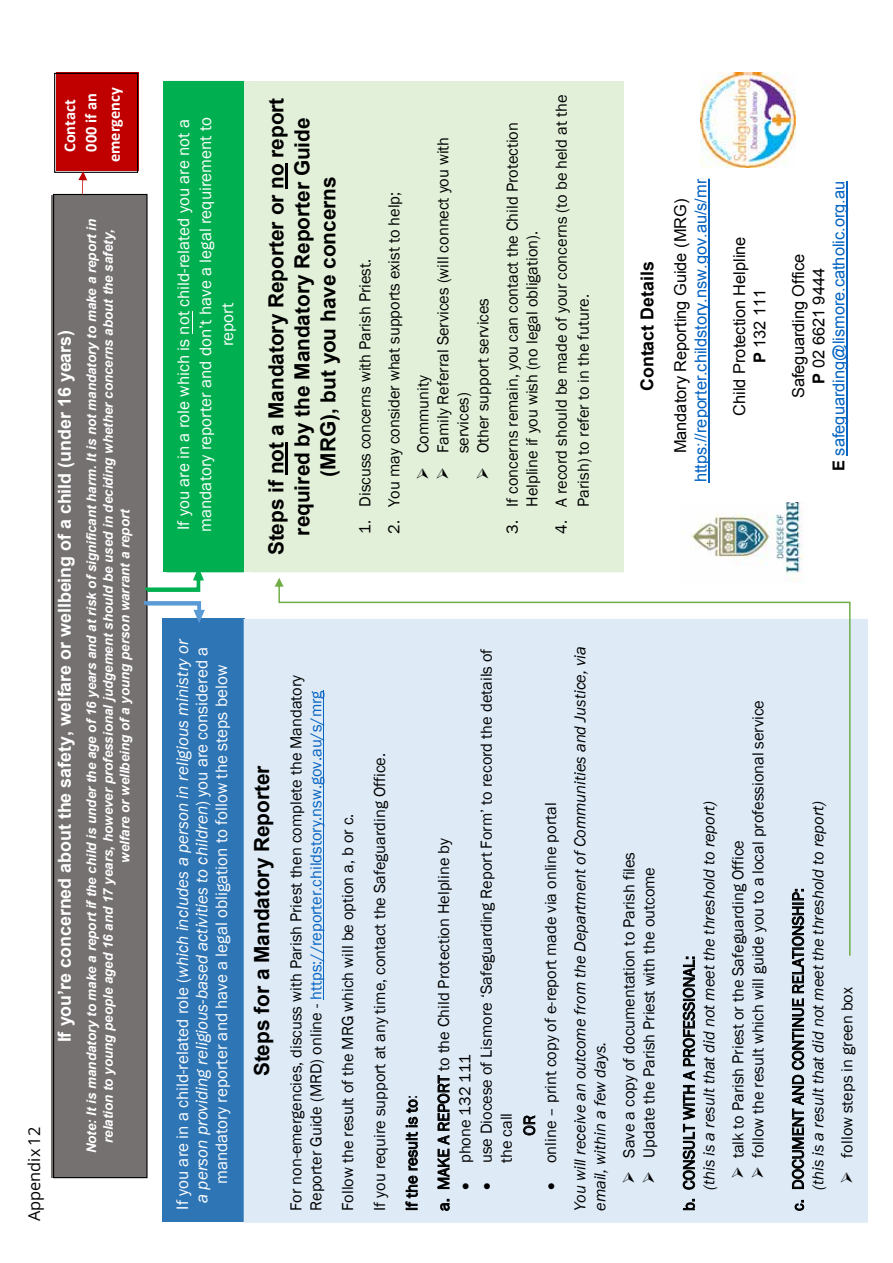
<style>
.page{position:relative;width:893px;height:1263px;background:#fff}
.page>*{position:absolute;margin:0;border:0;box-sizing:border-box;transform-origin:0 0}
.t1{font:700 20.85px/26px "Arial";color:#000;text-align:center}
.t2{font:700 17.85px "Arial";color:#fff}
.t3{font:700 17.85px "Arial";color:#000}
.t4{font:17.1px/19.4px "Franklin Gothic";color:#fff;text-align:center}
.t5{font:16.35px/20px "Franklin Gothic";color:#000}
.t6{font:italic 16.35px/29.2px "Franklin Gothic";letter-spacing:-.005em;color:#000}
.t7{font:16.35px/20.1px "Arial";color:#0563c1;text-align:center}
.t8{font:16.35px/20.1px "Arial";color:#000;text-align:center}
.t9{font:700 16.35px/21.6px "Calibri";color:#fff}
.t10{font:16.35px "Open Sans";color:#000}
.t11{font:italic 700 13.35px/16.6px "Arial";color:#fff;text-align:center}
.s1{font-weight:700}
.s2{color:#000}
.s3{font-weight:700;color:#000}
.s4{font-style:italic}
.s5{color:#0563c1}
.s6{font-style:normal}
</style>
<div class="page">
<div style="left:51px;top:195px;width:95px;height:983px;background:#767171"></div>
<div style="left:53px;top:194px;width:95px;height:984px;border:1px solid #000"></div>
<div style="left:56px;top:72px;width:83px;height:99px;background:#c00000"></div>
<div style="left:54px;top:73px;width:84px;height:100px;border:1px solid #000"></div>
<div style="left:162px;top:618px;width:83px;height:604px;background:#2e75b6"></div>
<hr style="left:708px;top:170px;width:1px;height:312px;background:#0563c1">
<hr style="left:846px;top:181px;width:1px;height:274px;background:#0563c1">
<div style="left:244px;top:619px;width:623px;height:603px;background:#deebf7"></div>
<hr style="left:323px;top:690px;width:1px;height:310px;background:#0563c1">
<div style="left:163px;top:81px;width:86px;height:491px;background:#00b050"></div>
<div style="left:244px;top:81px;width:379px;height:491px;background:#e2f0d9"></div>
<hr style="left:286px;top:442px;width:2px;height:32px;background:#000">
<hr style="left:286px;top:163px;width:2px;height:26px;background:#000">
<img style="left:700px;top:72px;width:95px;height:95px">
<svg style="left:275px;top:578px;width:576px;height:378px"></svg>
<div style="left:676px;top:491px;width:145px;height:103px;background:#fff"></div>
<img style="left:682px;top:502px;width:121px;height:81px">
<svg style="left:145px;top:567px;width:59px;height:25px"></svg>
<svg style="left:144px;top:601px;width:61px;height:22px"></svg>
<svg style="left:78px;top:171px;width:9px;height:23px"></svg>
<svg style="left:192px;top:311px;width:1px;height:23px"></svg>
<p class="t9" style="left:59px;top:152px;width:60px;rotate:-90deg">Contact<br>000 if an</p>
<p class="t9" style="left:103px;top:162px;width:76px;rotate:-90deg">emergency</p>
<p class="t10" style="left:23px;top:1221px;width:96px;rotate:-90deg">Appendix 12</p>
<p class="t2" style="left:52px;top:1042px;width:714px;rotate:-90deg">If you’re concerned about the safety, welfare or wellbeing of a child (under 16 years)</p>
<p class="t11" style="left:84px;top:1153px;width:936px;rotate:-90deg">Note: It is mandatory to make a report if the child is under the age of 16 years and at risk of significant harm. It is not mandatory to make a report in relation to young people aged 16 and 17 years, however professional judgement should be used in deciding whether concerns about the safety, welfare or wellbeing of a young person warrant a report</p>
<p class="t4" style="left:173px;top:532px;width:416px;line-height:21.9px;rotate:-90deg">If you are in a role which is not child-related you are not a mandatory reporter and don’t have a legal requirement to report</p>
<p class="t1" style="left:264px;top:555px;width:459px;rotate:-90deg">Steps if not a Mandatory Reporter or no report required by the Mandatory Reporter Guide (MRG), but you have concerns</p>
<p class="t5" style="left:355px;top:534px;width:276px;rotate:-90deg">1. Discuss concerns with Parish Priest.</p>
<p class="t5" style="left:384px;top:534px;width:343px;rotate:-90deg">2. You may consider what supports exist to help;</p>
<p class="t5" style="left:433px;top:453px;width:318px;text-indent:-27px;rotate:-90deg">➢ Family Referral Services (will connect you with services)</p>
<p class="t5" style="left:473px;top:480px;width:184px;rotate:-90deg">➢ Other support services</p>
<p class="t5" style="left:413px;top:480px;width:106px;rotate:-90deg">➢ Community</p>
<p class="t5" style="left:503px;top:507px;width:386px;text-indent:-27px;rotate:-90deg">3. If concerns remain, you can contact the Child Protection<br>Helpline if you wish (no legal obligation).</p>
<p class="t5" style="left:551px;top:507px;width:414px;line-height:22px;text-indent:-27px;rotate:-90deg">4. A record should be made of your concerns (to be held at the<br>Parish) to refer to in the future.</p>
<p class="t3" style="left:635px;top:391px;width:131px;rotate:-90deg">Contact Details</p>
<p class="t7" style="left:691px;top:482px;width:314px;rotate:-90deg">https://reporter.childstory.nsw.gov.au/s/mrg</p>
<p class="t8" style="left:671px;top:453px;width:256px;rotate:-90deg">Mandatory Reporting Guide (MRG)</p>
<p class="t8" style="left:730px;top:416px;width:180px;rotate:-90deg">Child Protection Helpline<br><span class="s1">P</span> 132 111</p>
<p class="t7" style="left:789px;top:471px;width:292px;rotate:-90deg"><span class="s2">Safeguarding Office<br></span><span class="s3">P</span> <span class="s2">02 6621 9444<br></span><span class="s3">E</span> safeguarding@lismore.catholic.org.au</p>
<p class="t4" style="left:173px;top:1210px;width:572px;rotate:-90deg">If you are in a child-related role (<span class="s4">which includes a person in religious ministry or a person providing religious-based activities to children</span>) you are considered a mandatory reporter and have a legal obligation to follow the steps below</p>
<p class="t1" style="left:250px;top:1076px;width:313px;rotate:-90deg">Steps for a Mandatory Reporter</p>
<p class="t5" style="left:286px;top:1211px;width:537px;rotate:-90deg">For non-emergencies, discuss with Parish Priest then complete the Mandatory<br>Reporter Guide (MRD) online - <span class="s5">https://reporter.childstory.nsw.gov.au/s/mrg</span></p>
<p class="t5" style="left:477px;top:1163px;width:516px;text-indent:-27px;rotate:-90deg">• use Diocese of Lismore ‘Safeguarding Report Form’ to record the details of the call</p>
<p class="t5" style="left:332px;top:1211px;width:459px;line-height:32px;rotate:-90deg">Follow the result of the MRG which will be option a, b or c.<br>If you require support at any time, contact the Safeguarding Office.<br>If the result is to:<br>a. MAKE A REPORT to the Child Protection Helpline by</p>
<p class="t5" style="left:455px;top:1190px;width:137px;rotate:-90deg">• phone 132 111</p>
<p class="t5" style="left:520px;top:1135px;width:22px;rotate:-90deg">OR</p>
<p class="t6" style="left:536px;top:1211px;width:566px;text-indent:21px;rotate:-90deg">• <span class="s6">online – print copy of e-report made via online portal<br></span>You will receive an outcome from the Department of Communities and Justice, via</p>
<p class="t6" style="left:586px;top:1211px;width:171px;rotate:-90deg">email, within a few days.</p>
<p class="t5" style="left:619px;top:1184px;width:334px;rotate:-90deg">➢ Save a copy of documentation to Parish files</p>
<p class="t5" style="left:639px;top:1184px;width:318px;rotate:-90deg">➢ Update the Parish Priest with the outcome</p>
<p class="t5" style="left:679px;top:1211px;width:257px;rotate:-90deg">b. CONSULT WITH A PROFESSIONAL:</p>
<p class="t6" style="left:695px;top:1190px;width:391px;rotate:-90deg">(this is a result that did not meet the threshold to report)</p>
<p class="t5" style="left:748px;top:1179px;width:481px;rotate:-90deg">➢ follow the result which will guide you to a local professional service</p>
<p class="t5" style="left:728px;top:1179px;width:341px;rotate:-90deg">➢ talk to Parish Priest or the Safeguarding Office</p>
<p class="t5" style="left:788px;top:1211px;width:324px;rotate:-90deg">c. DOCUMENT AND CONTINUE RELATIONSHIP:</p>
<p class="t6" style="left:804px;top:1190px;width:391px;rotate:-90deg">(this is a result that did not meet the threshold to report)</p>
<p class="t5" style="left:837px;top:1184px;width:198px;rotate:-90deg">➢ follow steps in green box</p>
</div>
